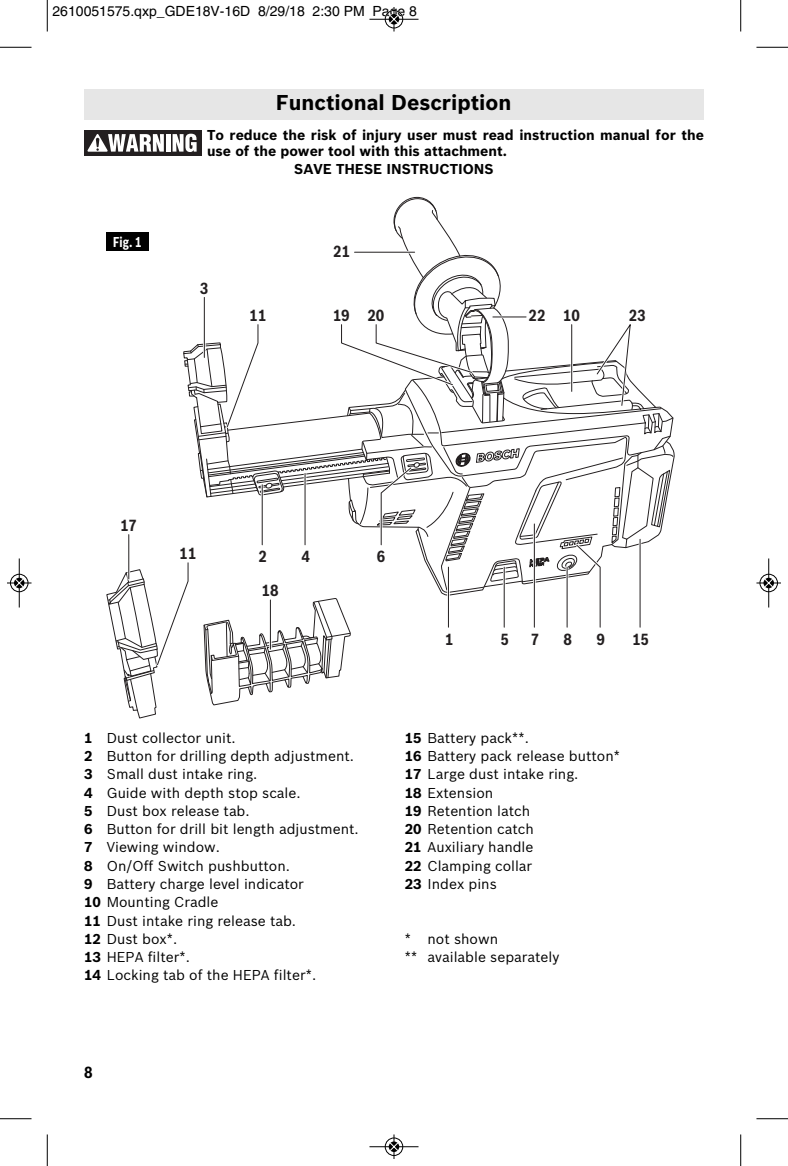
<style>
.page{position:relative;width:788px;height:1166px;background:#fff}
.page>*{position:absolute;margin:0;border:0;box-sizing:border-box;transform-origin:0 0}
.t1{font:700 21px "Bosch Sans";color:#000}
.t2{font:700 15.75px "Bosch Sans Cond";color:#231f20}
.t3{font:700 15.75px "Bosch Sans Cond";color:#000}
.t4{font:14px/18.2px "Bosch Sans";color:#000}
.t5{font:700 14px/15.8px "Bosch Sans";color:#000}
.t6{font:14px "Helvetica";color:#000}
.t7{font:700 14px "Bosch Sans Cond";color:#fff;scale:.9 1}
.s1{font-weight:700}
</style>
<div class="page">
<svg style="left:106px;top:197px;width:568px;height:521px"></svg>
<div style="left:84px;top:89px;width:619px;height:30px;background:#e6e6e6"></div>
<div style="left:84px;top:130px;width:118px;height:26px;background:#231f20"></div>
<hr style="left:166px;top:134px;width:4px;height:18px;background:#fff">
<svg style="left:172px;top:134px;width:24px;height:18px"></svg>
<svg style="left:87px;top:134px;width:77px;height:18px"></svg>
<div style="left:106px;top:232px;width:42px;height:19px;background:#000"></div>
<hr style="left:47px;top:0;width:1px;height:32px;background:#000">
<hr style="left:0;top:47px;width:32px;height:1px;background:#000">
<hr style="left:740px;top:0;width:1px;height:32px;background:#000">
<hr style="left:756px;top:47px;width:32px;height:1px;background:#000">
<hr style="left:47px;top:1134px;width:1px;height:32px;background:#000">
<hr style="left:0;top:1118px;width:32px;height:1px;background:#000">
<hr style="left:740px;top:1134px;width:1px;height:32px;background:#000">
<hr style="left:756px;top:1118px;width:32px;height:1px;background:#000">
<div style="left:384px;top:10px;width:19px;height:19px;border:1px solid #fff;border-radius:50%"></div>
<hr style="left:369px;top:19px;width:49px;height:1px;background:#000">
<div style="left:385px;top:10px;width:18px;height:18px;border:1px solid #000;border-radius:50%"></div>
<svg style="left:389px;top:7px;width:9px;height:25px"></svg>
<div style="left:384px;top:1137px;width:19px;height:19px;border:1px solid #fff;border-radius:50%"></div>
<hr style="left:369px;top:1146px;width:49px;height:1px;background:#000">
<div style="left:385px;top:1137px;width:18px;height:18px;border:1px solid #000;border-radius:50%"></div>
<svg style="left:389px;top:1134px;width:9px;height:24px"></svg>
<div style="left:10px;top:573px;width:19px;height:19px;border:1px solid #fff;border-radius:50%"></div>
<hr style="left:19px;top:558px;width:1px;height:49px;background:#000">
<div style="left:10px;top:574px;width:18px;height:18px;border:1px solid #000;border-radius:50%"></div>
<svg style="left:7px;top:578px;width:25px;height:9px"></svg>
<div style="left:759px;top:573px;width:19px;height:19px;border:1px solid #fff;border-radius:50%"></div>
<hr style="left:768px;top:558px;width:1px;height:49px;background:#000">
<div style="left:759px;top:574px;width:18px;height:18px;border:1px solid #000;border-radius:50%"></div>
<svg style="left:756px;top:578px;width:24px;height:9px"></svg>
<p class="t6" style="left:52px;top:6px;width:366px">2610051575.qxp_GDE18V-16D 8/29/18 2:30 PM Page 8</p>
<p class="t7" style="left:113px;top:234px;width:33px">Fig. 1</p>
<h1 class="t1" style="left:276px;top:90px;width:237px">Functional Description</h1>
<p class="t5" style="left:207px;top:128px;width:498px">To reduce the risk of injury user must read instruction manual for the use of the power tool with this attachment.</p>
<p class="t5" style="left:294px;top:162px;width:201px">SAVE THESE INSTRUCTIONS</p>
<p class="t2" style="left:200px;top:279px;width:10px">3</p>
<p class="t2" style="left:333px;top:242px;width:19px">21</p>
<p class="t2" style="left:333px;top:306px;width:19px">19</p>
<p class="t2" style="left:563px;top:306px;width:19px">10</p>
<p class="t2" style="left:628px;top:306px;width:19px">23</p>
<p class="t2" style="left:367px;top:306px;width:19px">20</p>
<p class="t2" style="left:249px;top:306px;width:19px">11</p>
<p class="t2" style="left:528px;top:306px;width:19px">22</p>
<p class="t2" style="left:120px;top:516px;width:19px">17</p>
<p class="t2" style="left:179px;top:544px;width:19px">11</p>
<p class="t2" style="left:258px;top:547px;width:10px">2</p>
<p class="t2" style="left:261px;top:582px;width:19px">18</p>
<p class="t2" style="left:301px;top:547px;width:10px">4</p>
<p class="t2" style="left:377px;top:547px;width:10px">6</p>
<p class="t2" style="left:444px;top:630px;width:10px">1</p>
<p class="t2" style="left:500px;top:630px;width:10px">5</p>
<p class="t2" style="left:530px;top:630px;width:10px">7</p>
<p class="t2" style="left:563px;top:630px;width:10px">8</p>
<p class="t2" style="left:596px;top:630px;width:10px">9</p>
<p class="t2" style="left:632px;top:630px;width:19px">15</p>
<p class="t4" style="left:84px;top:729px;width:276px"><span class="s1">1</span> Dust collector unit.<br><span class="s1">2</span> Button for drilling depth adjustment.<br><span class="s1">3</span> Small dust intake ring.<br><span class="s1">4</span> Guide with depth stop scale.<br><span class="s1">5</span> Dust box release tab.<br><span class="s1">6</span> Button for drill bit length adjustment.<br><span class="s1">7</span> Viewing window.<br><span class="s1">8</span> On/Off Switch pushbutton.<br><span class="s1">9</span> Battery charge level indicator<br><span class="s1">10</span> Mounting Cradle<br><span class="s1">11</span> Dust intake ring release tab.<br><span class="s1">12</span> Dust box*.<br><span class="s1">13</span> HEPA filter*.<br><span class="s1">14</span> Locking tab of the HEPA filter*.</p>
<p class="t4" style="left:405px;top:729px;width:217px"><span class="s1">15</span> Battery pack**.<br><span class="s1">16</span> Battery pack release button*<br><span class="s1">17</span> Large dust intake ring.<br><span class="s1">18</span> Extension<br><span class="s1">19</span> Retention latch<br><span class="s1">20</span> Retention catch<br><span class="s1">21</span> Auxiliary handle<br><span class="s1">22</span> Clamping collar<br><span class="s1">23</span> Index pins</p>
<p class="t4" style="left:405px;top:930px;width:156px">* not shown<br>** available separately</p>
<p class="t3" style="left:84px;top:1063px;width:10px">8</p>
</div>
